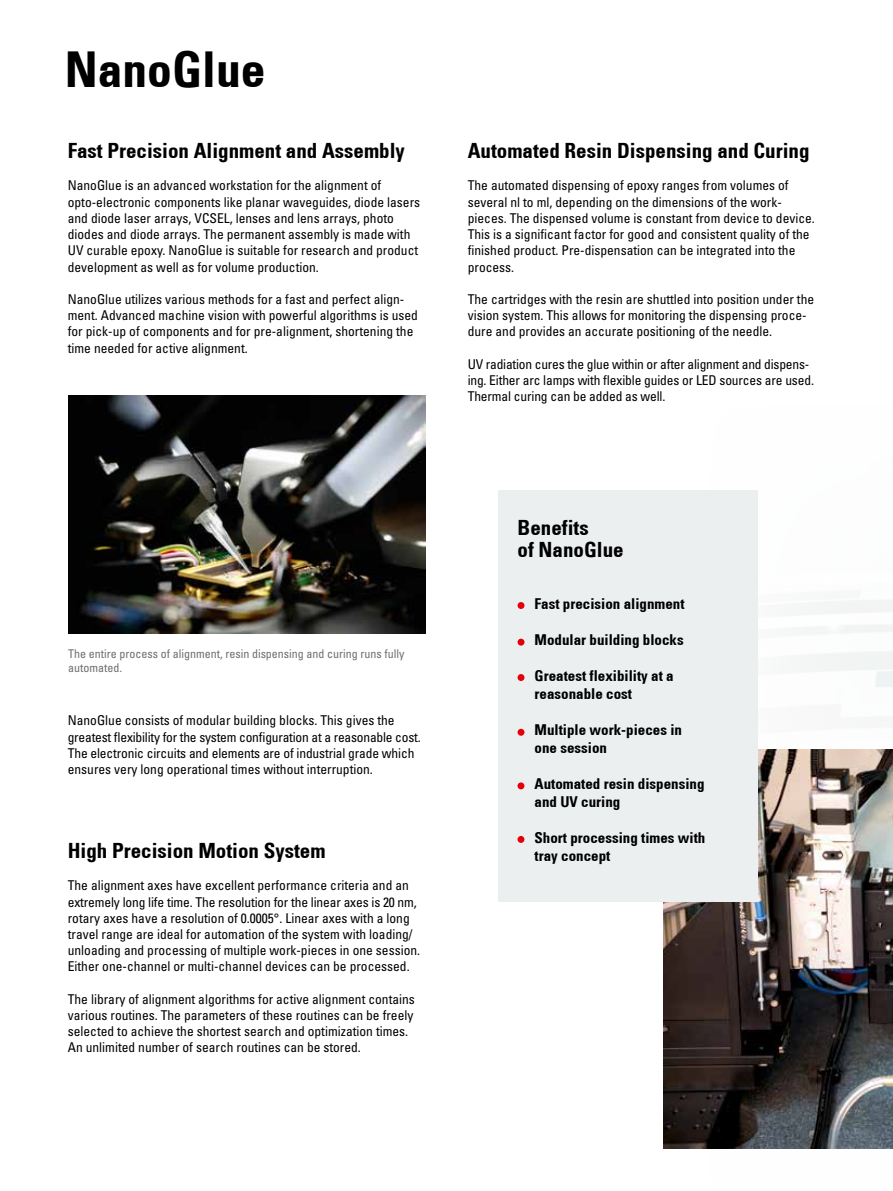
<style>
.page{position:relative;width:893px;height:1191px;background:#fff}
.page>*{position:absolute;margin:0;border:0;box-sizing:border-box;transform-origin:0 0}
.t1{font:700 condensed 49.5px "Univers 67";color:#000}
.t2{font:700 condensed 21px/22.5px "Univers 67";color:#000}
.t3{font:700 condensed 15px/18px "Univers 67";color:#000}
.t4{font:condensed 13.5px/16.2px "Univers";color:#000}
.t5{font:condensed 12px/14.4px "Univers";color:#6e6e6e}
</style>
<div class="page">
<img style="left:706px;top:490px;width:187px;height:659px">
<img style="left:663px;top:750px;width:230px;height:398px">
<div style="left:498px;top:490px;width:259px;height:411px;background:#eceff0"></div>
<div style="left:518px;top:602px;width:6px;height:7px;background:#e3000b;border-radius:50%"></div>
<div style="left:518px;top:638px;width:6px;height:7px;background:#e3000b;border-radius:50%"></div>
<div style="left:518px;top:674px;width:6px;height:7px;background:#e3000b;border-radius:50%"></div>
<svg style="left:518px;top:729px;width:6px;height:6px"></svg>
<div style="left:517px;top:782px;width:7px;height:7px;background:#e3000b;border-radius:50%"></div>
<img style="left:68px;top:395px;width:357px;height:238px">
<div style="left:517px;top:836px;width:7px;height:7px;background:#e3000b;border-radius:50%"></div>
<h1 class="t1" style="left:65px;top:39px;width:202px">NanoGlue</h1>
<h2 class="t2" style="left:68px;top:139px;width:339px">Fast Precision Alignment and Assembly</h2>
<p class="t4" style="left:68px;top:177px;width:354px">NanoGlue is an advanced workstation for the alignment of opto-electronic components like planar waveguides, diode lasers and diode laser arrays, VCSEL, lenses and lens arrays, photo diodes and diode arrays. The permanent assembly is made with UV curable epoxy. NanoGlue is suitable for research and product development as well as for volume production.</p>
<p class="t4" style="left:68px;top:291px;width:352px">NanoGlue utilizes various methods for a fast and perfect align&shy;ment. Advanced machine vision with powerful algorithms is used for pick-up of components and for pre-alignment, shortening the time needed for active alignment.</p>
<p class="t5" style="left:68px;top:646px;width:338px">The entire process of alignment, resin dispensing and curing runs fully automated.</p>
<p class="t4" style="left:68px;top:712px;width:354px">NanoGlue consists of modular building blocks. This gives the greatest flexibility for the system configuration at a reasonable cost.<br>The electronic circuits and elements are of industrial grade which ensures very long operational times without interruption.</p>
<h2 class="t2" style="left:68px;top:839px;width:259px">High Precision Motion System</h2>
<p class="t4" style="left:68px;top:877px;width:354px">The alignment axes have excellent performance criteria and an extremely long life time. The resolution for the linear axes is 20 nm, rotary axes have a resolution of 0.0005°. Linear axes with a long travel range are ideal for automation of the system with loading/ unloading and processing of multiple work-pieces in one session.<br>Either one-channel or multi-channel devices can be processed.</p>
<p class="t4" style="left:68px;top:990px;width:349px">The library of alignment algorithms for active alignment contains various routines. The parameters of these routines can be freely selected to achieve the shortest search and optimization times.<br>An unlimited number of search routines can be stored.</p>
<h2 class="t2" style="left:468px;top:139px;width:343px">Automated Resin Dispensing and Curing</h2>
<p class="t4" style="left:468px;top:177px;width:349px">The automated dispensing of epoxy ranges from volumes of several nl to ml, depending on the dimensions of the work&shy;pieces. The dispensed volume is constant from device to device.<br>This is a significant factor for good and consistent quality of the finished product. Pre-dispensation can be integrated into the process.</p>
<p class="t4" style="left:468px;top:291px;width:348px">The cartridges with the resin are shuttled into position under the vision system. This allows for monitoring the dispensing proce&shy;dure and provides an accurate positioning of the needle.</p>
<p class="t4" style="left:468px;top:355px;width:348px">UV radiation cures the glue within or after alignment and dispens&shy;ing. Either arc lamps with flexible guides or LED sources are used.<br>Thermal curing can be added as well.</p>
<h2 class="t2" style="left:518px;top:516px;width:108px">Benefits<br>of NanoGlue</h2>
<p class="t3" style="left:535px;top:595px;width:151px">Fast precision alignment</p>
<p class="t3" style="left:535px;top:631px;width:151px">Modular building blocks</p>
<p class="t3" style="left:535px;top:667px;width:141px">Greatest flexibility at a reasonable cost</p>
<p class="t3" style="left:535px;top:721px;width:149px">Multiple work-pieces in one session</p>
<p class="t3" style="left:535px;top:775px;width:171px">Automated resin dispensing and UV curing</p>
<p class="t3" style="left:535px;top:829px;width:172px">Short processing times with tray concept</p>
</div>
